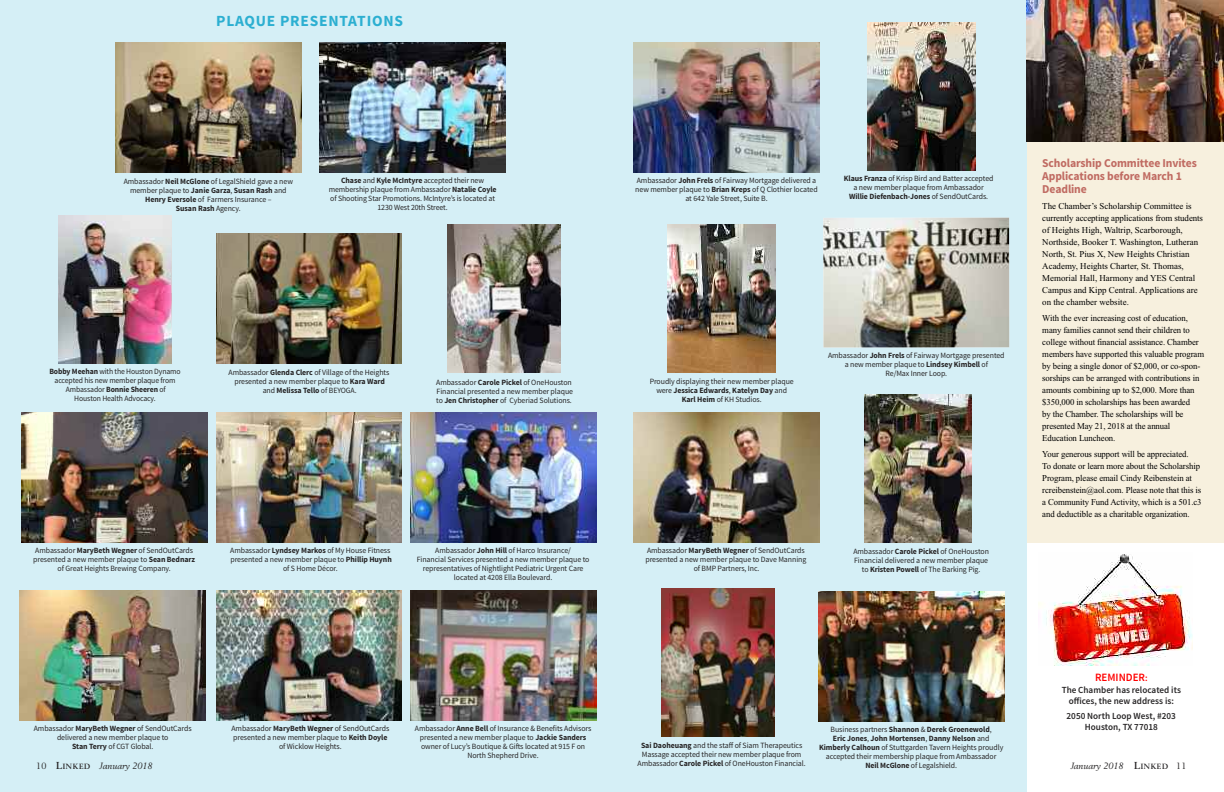
<style>
.page{position:relative;width:1224px;height:792px;background:#fff}
.page>*{position:absolute;margin:0;border:0;box-sizing:border-box;transform-origin:0 0}
.t1{font:700 15.5px "Source Sans Pro";letter-spacing:.05em;color:#2cafd1}
.t2{font:700 12px/13px "Source Sans Pro";letter-spacing:-.01em;color:#c06b62}
.t3{font:600 11.2px "Source Sans Pro";color:#f00}
.t4{font:600 9.3px/11.2px "Source Sans Pro";color:#272526;text-align:center}
.t5{font:9px/12px "Times New Roman";letter-spacing:-.01em;color:#000}
.t6{font:italic 9px "Berling";color:#272526}
.t7{font:8px/9px "Source Sans Pro";letter-spacing:-.01em;color:#272526;text-align:center}
.t8{font:8px/9px "Source Sans Pro";letter-spacing:-.01em;color:#272526;text-align:center;scale:.96 1}
.s1{font-weight:700}
.s2{font-style:normal}
.s3{font-weight:700;font-style:normal;font-size:10px}
.s4{font-weight:700;font-style:normal;font-size:7.5px}
.s5{font-size:9.3px}
</style>
<div class="page">
<div style="left:1026px;top:0;width:198px;height:542px;background:#f7f0de"></div>
<div style="left:612px;top:0;width:414px;height:792px;background:#d5eff6"></div>
<img style="left:634px;top:43px;width:185px;height:129px">
<img style="left:818px;top:592px;width:186px;height:129px">
<img style="left:634px;top:413px;width:185px;height:129px">
<img style="left:823px;top:218px;width:186px;height:129px">
<img style="left:1026px;top:0;width:198px;height:141px">
<img style="left:1038px;top:554px;width:155px;height:112px">
<img style="left:662px;top:589px;width:113px;height:148px">
<img style="left:864px;top:395px;width:108px;height:148px">
<img style="left:667px;top:225px;width:108px;height:148px">
<img style="left:868px;top:22px;width:107px;height:148px">
<div style="left:0;top:0;width:612px;height:792px;background:#d5eff6"></div>
<img style="left:320px;top:43px;width:186px;height:129px">
<img style="left:410px;top:413px;width:186px;height:129px">
<img style="left:410px;top:591px;width:186px;height:129px">
<img style="left:115px;top:43px;width:186px;height:129px">
<img style="left:216px;top:234px;width:186px;height:129px">
<img style="left:20px;top:591px;width:186px;height:129px">
<img style="left:216px;top:412px;width:186px;height:130px">
<img style="left:21px;top:413px;width:186px;height:129px">
<img style="left:59px;top:215px;width:113px;height:148px">
<img style="left:216px;top:591px;width:186px;height:129px">
<img style="left:447px;top:225px;width:113px;height:148px">
<h1 class="t1" style="left:216px;top:15px;width:188px">PLaQue Presentations</h1>
<p class="t7" style="left:124px;top:177px;width:171px">Ambassador <span class="s1">neil mcGlone</span> of LegalShield gave a new member plaque to <span class="s1">Janie Garza</span>, <span class="s1">susan rash</span> and <span class="s1">henry eversole</span> of Farmers Insurance –<br><span class="s1">susan rash</span> Agency.</p>
<p class="t7" style="left:329px;top:176px;width:169px"><span class="s1">Chase</span> and <span class="s1">Kyle mcintyre</span> accepted their new membership plaque from Ambassador <span class="s1">natalie Coyle </span>of Shooting Star Promotions. McIntyre’s is located at 1230 West 20th Street.</p>
<p class="t8" style="left:49px;top:368px;width:138px"><span class="s1">Bobby meehan</span> with the Houston Dynamo accepted his new member plaque from<br>Ambassador <span class="s1">Bonnie sheeren</span> of<br>Houston Health Advocacy.</p>
<p class="t7" style="left:229px;top:368px;width:162px">Ambassador <span class="s1">Glenda Clerc</span> of Village of the Heights presented a new member plaque to <span class="s1">Kara Ward </span>and <span class="s1">melissa tello</span> of BEYOGA.</p>
<p class="t7" style="left:436px;top:378px;width:138px;text-align:left">Ambassador <span class="s1">Carole Pickel</span> of OneHouston<br>Financial presented a new member plaque to <span class="s1">Jen Christopher</span> of Cyberiad Solutions.</p>
<p class="t7" style="left:635px;top:176px;width:184px">Ambassador <span class="s1">John Frels</span> of Fairway Mortgage delivered a new member plaque to <span class="s1">Brian Kreps</span> of Q Clothier located at 642 Yale Street, Suite B.</p>
<p class="t7" style="left:844px;top:175px;width:151px"><span class="s1">Klaus Franza</span> of Krisp Bird and Batter accepted a new member plaque from Ambassador<br><span class="s1">Willie Diefenbach-Jones</span> of SendOutCards.</p>
<p class="t7" style="left:650px;top:378px;width:146px">Proudly displaying their new member plaque were <span class="s1">Jessica edwards</span>, <span class="s1">Katelyn Day</span> and<br><span class="s1">Karl heim</span> of KH Studios.</p>
<p class="t7" style="left:828px;top:352px;width:178px">Ambassador <span class="s1">John Frels</span> of Fairway Mortgage presented a new member plaque to <span class="s1">Lindsey Kimbell</span> of<br>Re/Max Inner Loop.</p>
<h2 class="t2" style="left:1042px;top:157px;width:156px">scholarship Committee invites applications before march 1<br>Deadline</h2>
<p class="t5" style="left:1042px;top:200px;width:162px">The Chamber’s Scholarship Committee is currently accepting applications from students of Heights High, Waltrip, Scarborough, Northside, Booker T. Washington, Lutheran North, St. Pius X, New Heights Christian Academy, Heights Charter, St. Thomas, Memorial Hall, Harmony and YES Central Campus and Kipp Central. Applications are on the chamber website.</p>
<p class="t5" style="left:1042px;top:312px;width:163px">With the ever increasing cost of education, many families cannot send their children to college without financial assistance. Chamber members have supported this valuable program by being a single donor of $2,000, or co-spon&shy;sorships can be arranged with contributions in amounts combining up to $2,000. More than $350,000 in scholarships has been awarded<br>by the Chamber. The scholarships will be presented May 21, 2018 at the annual Education Luncheon.</p>
<p class="t5" style="left:1042px;top:448px;width:161px">Your generous support will be appreciated.<br>To donate or learn more about the Scholarship Program, please email Cindy Reibenstein at rcreibenstein@aol.com. Please note that this is a Community Fund Activity, which is a 501.c3 and deductible as a charitable organization.</p>
<p class="t7" style="left:33px;top:547px;width:163px">Ambassador <span class="s1">maryBeth Wegner</span> of SendOutCards presented a new member plaque to <span class="s1">sean Bednarz </span>of Great Heights Brewing Company.</p>
<p class="t7" style="left:230px;top:547px;width:163px">Ambassador <span class="s1">Lyndsey markos</span> of My House Fitness presented a new member plaque to <span class="s1">Phillip huynh </span>of S Home Décor.</p>
<p class="t7" style="left:417px;top:547px;width:174px">Ambassador <span class="s1">John hill</span> of Harco Insurance/<br>Financial Services presented a new member plaque to representatives of Nightlight Pediatric Urgent Care located at 4208 Ella Boulevard.</p>
<p class="t7" style="left:645px;top:547px;width:162px">Ambassador <span class="s1">maryBeth Wegner</span> of SendOutCards presented a new member plaque to Dave Manning of BMP Partners, Inc.</p>
<p class="t7" style="left:853px;top:548px;width:137px">Ambassador <span class="s1">Carole Pickel</span> of OneHouston<br>Financial delivered a new member plaque to <span class="s1">Kristen Powell</span> of The Barking Pig.</p>
<p class="t7" style="left:34px;top:725px;width:159px">Ambassador <span class="s1">maryBeth Wegner</span> of SendOutCards delivered a new member plaque to<br><span class="s1">stan terry</span> of CGT Global.</p>
<p class="t7" style="left:231px;top:725px;width:159px">Ambassador <span class="s1">maryBeth Wegner</span> of SendOutCards presented a new member plaque to <span class="s1">Keith Doyle </span>of Wicklow Heights.</p>
<p class="t6" style="left:36px;top:762px;width:118px"><span class="s2">10</span> <span class="s3">L</span><span class="s4">INKED</span> January 2018</p>
<p class="t7" style="left:415px;top:725px;width:178px">Ambassador <span class="s1">anne Bell</span> of Insurance &amp; Benefits Advisors presented a new member plaque to <span class="s1">Jackie sanders </span>owner of Lucy’s Boutique &amp; Gifts located at 915 F on North Shepherd Drive.</p>
<p class="t7" style="left:638px;top:742px;width:170px"><span class="s1">sai Daoheuang</span> and the staff of Siam Therapeutics<br>Massage accepted their new member plaque from<br>Ambassador <span class="s1">Carole Pickel</span> of OneHouston Financial.</p>
<p class="t7" style="left:819px;top:726px;width:186px">Business partners <span class="s1">shannon</span> &amp; <span class="s1">Derek Groenewold</span>,<br><span class="s1">eric Jones</span>, <span class="s1">John mortensen</span>, <span class="s1">Danny nelson</span> and <span class="s1">Kimberly Calhoun</span> of Stuttgarden Tavern Heights proudly accepted their membership plaque from Ambassador <span class="s1">neil mcGlone</span> of Legalshield.</p>
<h3 class="t3" style="left:1095px;top:673px;width:54px">reminder<span class="s5">:</span></h3>
<p class="t4" style="left:1062px;top:685px;width:121px">the Chamber has relocated its offices, the new address is:</p>
<p class="t4" style="left:1067px;top:711px;width:111px">2050 north Loop west, #203<br>Houston, tx 77018</p>
<p class="t6" style="left:1070px;top:762px;width:118px">January 2018 <span class="s3">L</span><span class="s4">INKED</span> <span class="s2">11</span></p>
</div>
